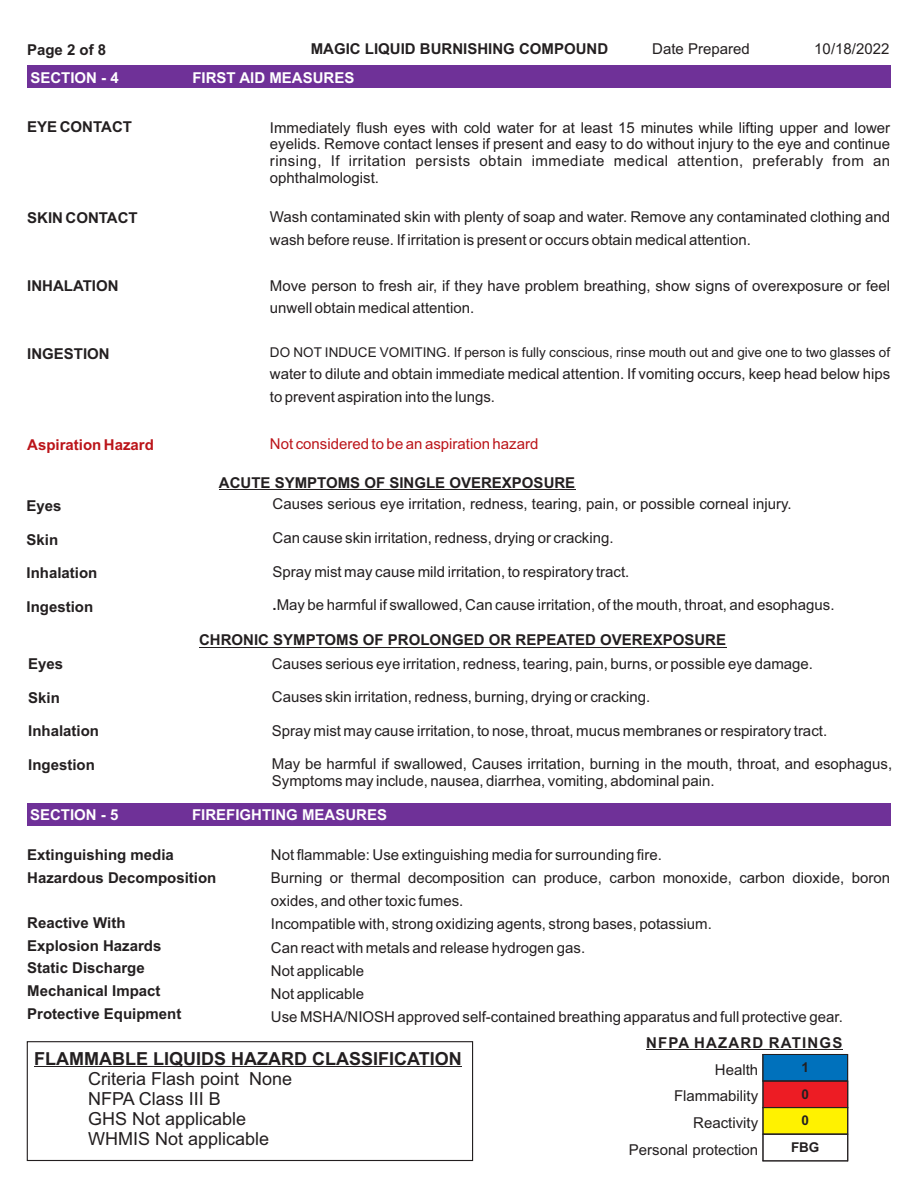
<style>
.page{position:relative;width:918px;height:1188px;background:#fff}
.page>*{position:absolute;margin:0;border:0;box-sizing:border-box;transform-origin:0 0}
.t1{font:18px/20.1px "Arial";color:#231f20}
.t2{font:700 18px "Arial";color:#231f20}
.t3{font:15px/16.8px "Arial";color:#231f20}
.t4{font:700 15px/22.6px "Arial";color:#231f20}
.t5{font:700 15px "Arial";color:#fff}
.t6{font:15px "Arial";color:#bb1419}
.t7{font:700 15px "Arial";letter-spacing:.08em;color:#231f20}
.t8{font:700 15px "Arial";color:#bb1419}
.t9{font:13.5px "Arial";color:#231f20}
.t10{font:700 13.5px/26.5px "Arial";color:#231f20;text-align:center}
.s1{font-weight:700}
</style>
<div class="page">
<div style="left:27px;top:66px;width:864px;height:22px;background:#6f3198"></div>
<div style="left:27px;top:803px;width:863px;height:22px;background:#6f3198"></div>
<hr style="left:199px;top:647px;width:527px;height:1px;background:#231f20">
<hr style="left:219px;top:489px;width:356px;height:1px;background:#231f20">
<hr style="left:34px;top:1066px;width:428px;height:1px;background:#231f20">
<div style="left:27px;top:1041px;width:446px;height:120px;border:1px solid #231f20"></div>
<div style="left:762px;top:1054px;width:86px;height:27px;background:#0071bc;border:1px solid #231f20"></div>
<div style="left:763px;top:1081px;width:85px;height:27px;background:#ed1c24"></div>
<div style="left:763px;top:1107px;width:85px;height:27px;background:#fff200"></div>
<hr style="left:762px;top:1054px;width:1px;height:107px;background:#231f20">
<hr style="left:847px;top:1054px;width:1px;height:107px;background:#231f20">
<hr style="left:762px;top:1160px;width:86px;height:1px;background:#231f20">
<hr style="left:762px;top:1134px;width:86px;height:1px;background:#231f20">
<hr style="left:762px;top:1107px;width:86px;height:1px;background:#231f20">
<hr style="left:762px;top:1081px;width:86px;height:1px;background:#231f20">
<hr style="left:762px;top:1054px;width:86px;height:1px;background:#231f20">
<hr style="left:646px;top:1050px;width:196px;height:1px;background:#231f20">
<p class="t4" style="left:27px;top:40px;width:81px">Page 2 of 8</p>
<p class="t4" style="left:311px;top:39px;width:299px">MAGIC LIQUID BURNISHING COMPOUND</p>
<p class="t3" style="left:652px;top:41px;width:99px">Date Prepared</p>
<p class="t3" style="left:814px;top:41px;width:77px">10/18/2022</p>
<p class="t5" style="left:30px;top:72px;width:90px">SECTION - 4</p>
<p class="t5" style="left:192px;top:72px;width:163px">FIRST AID MEASURES</p>
<p class="t4" style="left:27px;top:117px;width:106px">EYE CONTACT</p>
<p class="t3" style="left:270px;top:120px;width:622px;text-align:justify">Immediately flush eyes with cold water for at least 15 minutes while lifting upper and lower eyelids. Remove contact lenses if present and easy to do without injury to the eye and continue rinsing, If irritation persists obtain immediate medical attention, preferably from an ophthalmologist.</p>
<p class="t4" style="left:27px;top:208px;width:112px">SKIN CONTACT</p>
<p class="t3" style="left:270px;top:207px;width:622px;line-height:22.6px">Wash contaminated skin with plenty of soap and water. Remove any contaminated clothing and wash before reuse. If irritation is present or occurs obtain medical attention.</p>
<p class="t4" style="left:27px;top:276px;width:93px">INHALATION</p>
<p class="t3" style="left:270px;top:275px;width:622px;line-height:22.6px">Move person to fresh air, if they have problem breathing, show signs of overexposure or feel unwell obtain medical attention.</p>
<p class="t4" style="left:27px;top:344px;width:84px">INGESTION</p>
<p class="t9" style="left:270px;top:347px;width:622px">DO NOT INDUCE VOMITING. If person is fully conscious, rinse mouth out and give one to two glasses of</p>
<p class="t3" style="left:270px;top:364px;width:622px;line-height:22.6px">water to dilute and obtain immediate medical attention. If vomiting occurs, keep head below hips to prevent aspiration into the lungs.</p>
<p class="t8" style="left:27px;top:439px;width:128px">Aspiration Hazard</p>
<p class="t6" style="left:270px;top:438px;width:270px">Not considered to be an aspiration hazard</p>
<p class="t4" style="left:219px;top:473px;width:358px">ACUTE SYMPTOMS OF SINGLE OVEREXPOSURE</p>
<p class="t4" style="left:27px;top:496px;width:37px">Eyes</p>
<p class="t4" style="left:27px;top:530px;width:33px">Skin</p>
<p class="t4" style="left:27px;top:563px;width:72px">Inhalation</p>
<p class="t4" style="left:27px;top:597px;width:68px">Ingestion</p>
<p class="t3" style="left:273px;top:497px;width:521px">Causes serious eye irritation, redness, tearing, pain, or possible corneal injury.</p>
<p class="t3" style="left:273px;top:531px;width:342px">Can cause skin irritation, redness, drying or cracking.</p>
<p class="t3" style="left:273px;top:564px;width:358px">Spray mist may cause mild irritation, to respiratory tract.</p>
<p class="t3" style="left:273px;top:598px;width:563px"><span class="s1">.</span>May be harmful if swallowed, Can cause irritation, of the mouth, throat, and esophagus.</p>
<p class="t4" style="left:199px;top:630px;width:529px">CHRONIC SYMPTOMS OF PROLONGED OR REPEATED OVEREXPOSURE</p>
<p class="t4" style="left:28px;top:654px;width:37px">Eyes</p>
<p class="t4" style="left:28px;top:688px;width:33px">Skin</p>
<p class="t3" style="left:272px;top:657px;width:543px">Causes serious eye irritation, redness, tearing, pain, burns, or possible eye damage.</p>
<p class="t3" style="left:272px;top:690px;width:380px">Causes skin irritation, redness, burning, drying or cracking.</p>
<p class="t4" style="left:28px;top:721px;width:72px">Inhalation</p>
<p class="t3" style="left:272px;top:724px;width:557px">Spray mist may cause irritation, to nose, throat, mucus membranes or respiratory tract.</p>
<p class="t4" style="left:28px;top:755px;width:68px">Ingestion</p>
<p class="t3" style="left:272px;top:757px;width:622px">May be harmful if swallowed, Causes irritation, burning in the mouth, throat, and esophagus,<br>Symptoms may include, nausea, diarrhea, vomiting, abdominal pain.</p>
<p class="t5" style="left:30px;top:809px;width:90px">SECTION - 5</p>
<p class="t5" style="left:192px;top:809px;width:197px">FIREFIGHTING MEASURES</p>
<p class="t4" style="left:27px;top:845px;width:191px">Extinguishing media<br>Hazardous Decomposition</p>
<p class="t4" style="left:27px;top:913px;width:100px">Reactive With</p>
<p class="t4" style="left:27px;top:935px;width:136px">Explosion Hazards<br>Static Discharge</p>
<p class="t4" style="left:27px;top:1003px;width:156px">Protective Equipment</p>
<p class="t4" style="left:27px;top:981px;width:135px">Mechanical Impact</p>
<p class="t3" style="left:271px;top:844px;width:621px;line-height:23.2px">Not flammable: Use extinguishing media for surrounding fire.<br>Burning or thermal decomposition can produce, carbon monoxide, carbon dioxide, boron oxides, and other toxic fumes.<br>Incompatible with, strong oxidizing agents, strong bases, potassium.</p>
<p class="t3" style="left:271px;top:940px;width:316px">Can react with metals and release hydrogen gas.</p>
<p class="t3" style="left:271px;top:964px;width:95px">Not applicable</p>
<p class="t3" style="left:271px;top:987px;width:95px">Not applicable</p>
<p class="t3" style="left:271px;top:1010px;width:573px">Use MSHA/NIOSH approved self-contained breathing apparatus and full protective gear.</p>
<p class="t7" style="left:646px;top:1037px;width:198px">NFPA HAZARD RATINGS</p>
<p class="t3" style="left:674px;top:1058px;width:86px;line-height:26.7px;text-align:right">Health<br>Flammability</p>
<p class="t3" style="left:629px;top:1143px;width:131px">Personal protection</p>
<p class="t2" style="left:34px;top:1052px;width:429px">FLAMMABLE LIQUIDS HAZARD CLASSIFICATION</p>
<p class="t1" style="left:88px;top:1070px;width:206px">Criteria Flash point None<br>NFPA Class III B<br>GHS Not applicable</p>
<p class="t10" style="left:791px;top:1055px;width:30px">1<br>0<br>0<br>FBG</p>
<p class="t3" style="left:693px;top:1116px;width:67px">Reactivity</p>
<p class="t1" style="left:88px;top:1130px;width:183px">WHMIS Not applicable</p>
</div>
